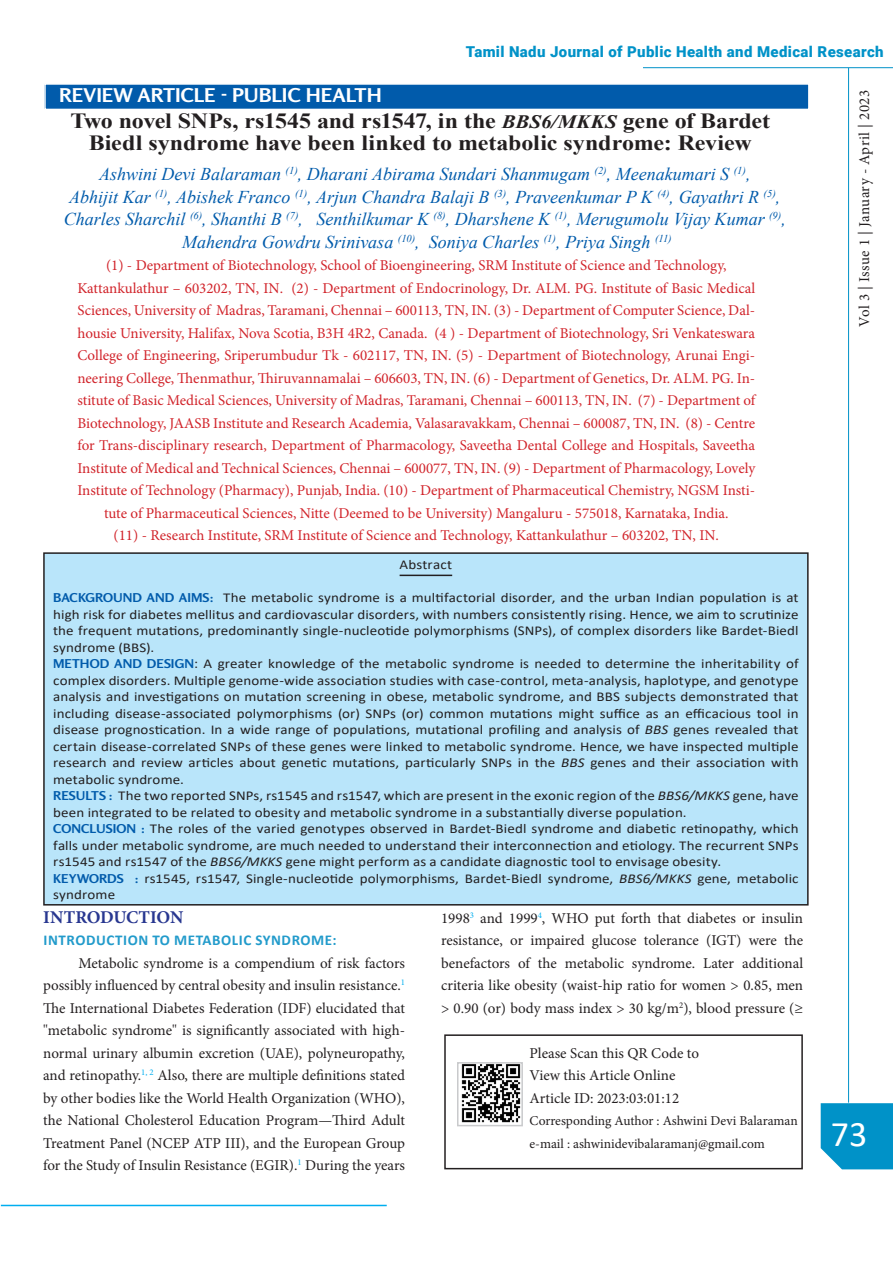
<style>
.page{position:relative;width:893px;height:1263px;background:#fff}
.page>*{position:absolute;margin:0;border:0;box-sizing:border-box;transform-origin:0 0}
.t1{font:36px "Calibri";color:#fff}
.t2{font:700 21.6px "Times New Roman";letter-spacing:-.005em;color:#231f20;scale:1.11 1}
.t3{font:700 18.9px "Rosario";letter-spacing:-.005em;color:#fff;scale:1.11 1}
.Paragraph_Style_3{font:italic 18px "Times New Roman";color:#015bab}
.Paragraph_Style_3-2{font:700 18px "Minion Pro";letter-spacing:-.02em;color:#283790}
.Paragraph_Style_3-3{font:15px/22.5px "Minion Pro";color:#d1232a;text-align:center}
.Paragraph_Style_3-4{font:15px/22.5px "Minion Pro";color:#231f20;text-align:justify}
.t4{font:900 15px "Roboto";letter-spacing:.025em;color:#0092c8}
.Paragraph_Style_3-5{font:700 15px "Calibri";letter-spacing:.04em;color:#229bcb}
.Paragraph_Style_3-6{font:15px "Minion Pro";letter-spacing:.02em;color:#231f20}
.t5{font:13.5px/16.5px "Calibri";letter-spacing:.01em;color:#231f20;text-align:justify;scale:1.11 1}
.Paragraph_Style_3-7{font:13.5px "Minion Pro";color:#231f20}
.s1{font-style:italic;font-size:18.9px}
.s2{font-family:"Rosario";font-weight:700;font-size:12.15px;color:#015bab}
.s3{font-style:italic}
</style>
<div class="page">
<hr style="left:848px;top:68px;width:1px;height:1035px;background:#0092c8">
<hr style="left:643px;top:67px;width:250px;height:1px;background:#0092c8">
<div style="left:821px;top:1103px;width:72px;height:66px;background:#0092c8"></div>
<hr style="left:1px;top:1205px;width:386px;height:1px;background:#00aeef">
<div style="left:444px;top:1034px;width:359px;height:135px;border:2px solid #231f20"></div>
<img style="left:461px;top:1065px;width:59px;height:58px">
<div style="left:457px;top:1062px;width:66px;height:64px;border:2px solid #c9cacc"></div>
<div style="left:44px;top:553px;width:764px;height:352px;background:#b9e5fa"></div>
<hr style="left:400px;top:575px;width:52px;height:1px;background:#231f20">
<div style="left:43px;top:552px;width:766px;height:353px;border:2px solid #231f20"></div>
<div style="left:44px;top:83px;width:766px;height:27px;background:#015bab;border:2px solid #fff"></div>
<p class="t4" style="left:466px;top:41px;width:419px">Tamil Nadu Journal of Public Health and Medical Research</p>
<p class="t3" style="left:59px;top:80px;width:292px">REVIEW ARTICLE - PUBLIC HEALTH</p>
<p class="t2" style="left:71px;top:105px;width:632px">Two novel SNPs, rs1545 and rs1547, in the <span class="s1">BBS6/MKKS</span> gene of Bardet</p>
<p class="t2" style="left:89px;top:128px;width:599px">Biedl syndrome have been linked to metabolic syndrome: Review</p>
<p class="Paragraph_Style_3" style="left:99px;top:162px;width:653px">Ashwini Devi Balaraman <sup>(1)</sup>, Dharani Abirama Sundari Shanmugam <sup>(2)</sup>, Meenakumari S <sup>(1)</sup>,</p>
<p class="Paragraph_Style_3" style="left:69px;top:184px;width:713px">Abhijit Kar <sup>(1)</sup>, Abishek Franco <sup>(1)</sup>, Arjun Chandra Balaji B <sup>(3)</sup>, Praveenkumar P K <sup>(4)</sup>, Gayathri R <sup>(5)</sup>,</p>
<p class="Paragraph_Style_3" style="left:64px;top:207px;width:724px">Charles Sharchil <sup>(6)</sup>, Shanthi B <sup>(7)</sup>, Senthilkumar K <sup>(8)</sup>, Dharshene K <sup>(1)</sup>, Merugumolu Vijay Kumar <sup>(9)</sup>,</p>
<p class="Paragraph_Style_3" style="left:182px;top:229px;width:491px">Mahendra Gowdru Srinivasa <sup>(10)</sup>, Soniya Charles <sup>(1)</sup>, Priya Singh <sup>(11)</sup></p>
<p class="Paragraph_Style_3-3" style="left:106px;top:254px;width:622px">(1) - Department of Biotechnology, School of Bioengineering, SRM Institute of Science and Technology,</p>
<p class="Paragraph_Style_3-3" style="left:77px;top:277px;width:679px">Kattankulathur – 603202, TN, IN. (2) - Department of Endocrinology, Dr. ALM. PG. Institute of Basic Medical Sciences, University of Madras, Taramani, Chennai – 600113, TN, IN. (3) - Department of Computer Science, Dal&shy;housie University, Halifax, Nova Scotia, B3H 4R2, Canada. (4 ) - Department of Biotechnology, Sri Venkateswara College of Engineering, Sriperumbudur Tk - 602117, TN, IN. (5) - Department of Biotechnology, Arunai Engi&shy;neering College, Thenmathur, Thiruvannamalai – 606603, TN, IN. (6) - Department of Genetics, Dr. ALM. PG. In&shy;stitute of Basic Medical Sciences, University of Madras, Taramani, Chennai – 600113, TN, IN. (7) - Department of Biotechnology, JAASB Institute and Research Academia, Valasaravakkam, Chennai – 600087, TN, IN. (8) - Centre for Trans-disciplinary research, Department of Pharmacology, Saveetha Dental College and Hospitals, Saveetha Institute of Medical and Technical Sciences, Chennai – 600077, TN, IN. (9) - Department of Pharmacology, Lovely Institute of Technology (Pharmacy), Punjab, India. (10) - Department of Pharmaceutical Chemistry, NGSM Insti&shy;tute of Pharmaceutical Sciences, Nitte (Deemed to be University) Mangaluru - 575018, Karnataka, India.</p>
<p class="Paragraph_Style_3-3" style="left:114px;top:524px;width:607px">(11) - Research Institute, SRM Institute of Science and Technology, Kattankulathur – 603202, TN, IN.</p>
<p class="t5" style="left:400px;top:556px;width:49px">Abstract</p>
<p class="t5" style="left:53px;top:589px;width:673px"><span class="s2">BACKGROUND AND AIMS:</span> The metabolic syndrome is a multifactorial disorder, and the urban Indian population is at high risk for diabetes mellitus and cardiovascular disorders, with numbers consistently rising. Hence, we aim to scrutinize the frequent mutations, predominantly single-nucleotide polymorphisms (SNPs), of complex disorders like Bardet-Biedl syndrome (BBS).</p>
<p class="t5" style="left:53px;top:655px;width:673px"><span class="s2">METHOD AND DESIGN</span>: A greater knowledge of the metabolic syndrome is needed to determine the inheritability of complex disorders. Multiple genome-wide association studies with case-control, meta-analysis, haplotype, and genotype analysis and investigations on mutation screening in obese, metabolic syndrome, and BBS subjects demonstrated that including disease-associated polymorphisms (or) SNPs (or) common mutations might suffice as an efficacious tool in disease prognostication. In a wide range of populations, mutational profiling and analysis of <span class="s3">BBS</span> genes revealed that certain disease-correlated SNPs of these genes were linked to metabolic syndrome. Hence, we have inspected multiple research and review articles about genetic mutations, particularly SNPs in the <span class="s3">BBS</span> genes and their association with metabolic syndrome.</p>
<p class="t5" style="left:53px;top:787px;width:673px"><span class="s2">RESULTS :</span> The two reported SNPs, rs1545 and rs1547, which are present in the exonic region of the <span class="s3">BBS6/MKKS</span> gene, have been integrated to be related to obesity and metabolic syndrome in a substantially diverse population.</p>
<p class="t5" style="left:53px;top:820px;width:673px"><span class="s2">CONCLUSION :</span> The roles of the varied genotypes observed in Bardet-Biedl syndrome and diabetic retinopathy, which falls under metabolic syndrome, are much needed to understand their interconnection and etiology. The recurrent SNPs rs1545 and rs1547 of the <span class="s3">BBS6/MKKS</span> gene might perform as a candidate diagnostic tool to envisage obesity.</p>
<p class="t5" style="left:53px;top:870px;width:673px"><span class="s2">KEYWORDS :</span> rs1545, rs1547, Single-nucleotide polymorphisms, Bardet-Biedl syndrome, <span class="s3">BBS6/MKKS</span> gene, metabolic syndrome</p>
<p class="Paragraph_Style_3-2" style="left:43px;top:904px;width:142px">INTRODUCTION</p>
<p class="Paragraph_Style_3-5" style="left:43px;top:929px;width:295px">INTRODUCTION TO METABOLIC SYNDROME:</p>
<p class="Paragraph_Style_3-4" style="left:43px;top:952px;width:363px;text-indent:35px">Metabolic syndrome is a compendium of risk factors possibly influenced by central obesity and insulin resistance.<sup>1<br></sup>The International Diabetes Federation (IDF) elucidated that "metabolic syndrome" is significantly associated with high&shy;normal urinary albumin excretion (UAE), polyneuropathy, and retinopathy.<sup>1,</sup> <sup>2</sup> Also, there are multiple definitions stated by other bodies like the World Health Organization (WHO), the National Cholesterol Education Program—Third Adult Treatment Panel (NCEP ATP III), and the European Group for the Study of Insulin Resistance (EGIR).<sup>1</sup> During the years</p>
<p class="Paragraph_Style_3-4" style="left:441px;top:907px;width:364px">1998<sup>3</sup> and 1999<sup>4</sup>, WHO put forth that diabetes or insulin resistance, or impaired glucose tolerance (IGT) were the benefactors of the metabolic syndrome. Later additional criteria like obesity (waist-hip ratio for women &gt; 0.85, men &gt; 0.90 (or) body mass index &gt; 30 kg/m<sup>2</sup>), blood pressure (≥</p>
<p class="Paragraph_Style_3-4" style="left:529px;top:1042px;width:171px">Please Scan this QR Code to</p>
<p class="Paragraph_Style_3-4" style="left:529px;top:1064px;width:147px">View this Article Online</p>
<p class="Paragraph_Style_3-4" style="left:529px;top:1087px;width:151px">Article ID: 2023:03:01:12</p>
<p class="Paragraph_Style_3-7" style="left:529px;top:1112px;width:270px">Corresponding Author : Ashwini Devi Balaraman</p>
<p class="Paragraph_Style_3-7" style="left:529px;top:1134px;width:237px">e-mail : ashwinidevibalaramanj@gmail.com</p>
<p class="Paragraph_Style_3-6" style="left:854px;top:327px;width:238px;rotate:-90deg">Vol 3 | Issue 1 | January - April | 2023</p>
<h1 class="t1" style="left:831px;top:1108px;width:38px">73</h1>
</div>
